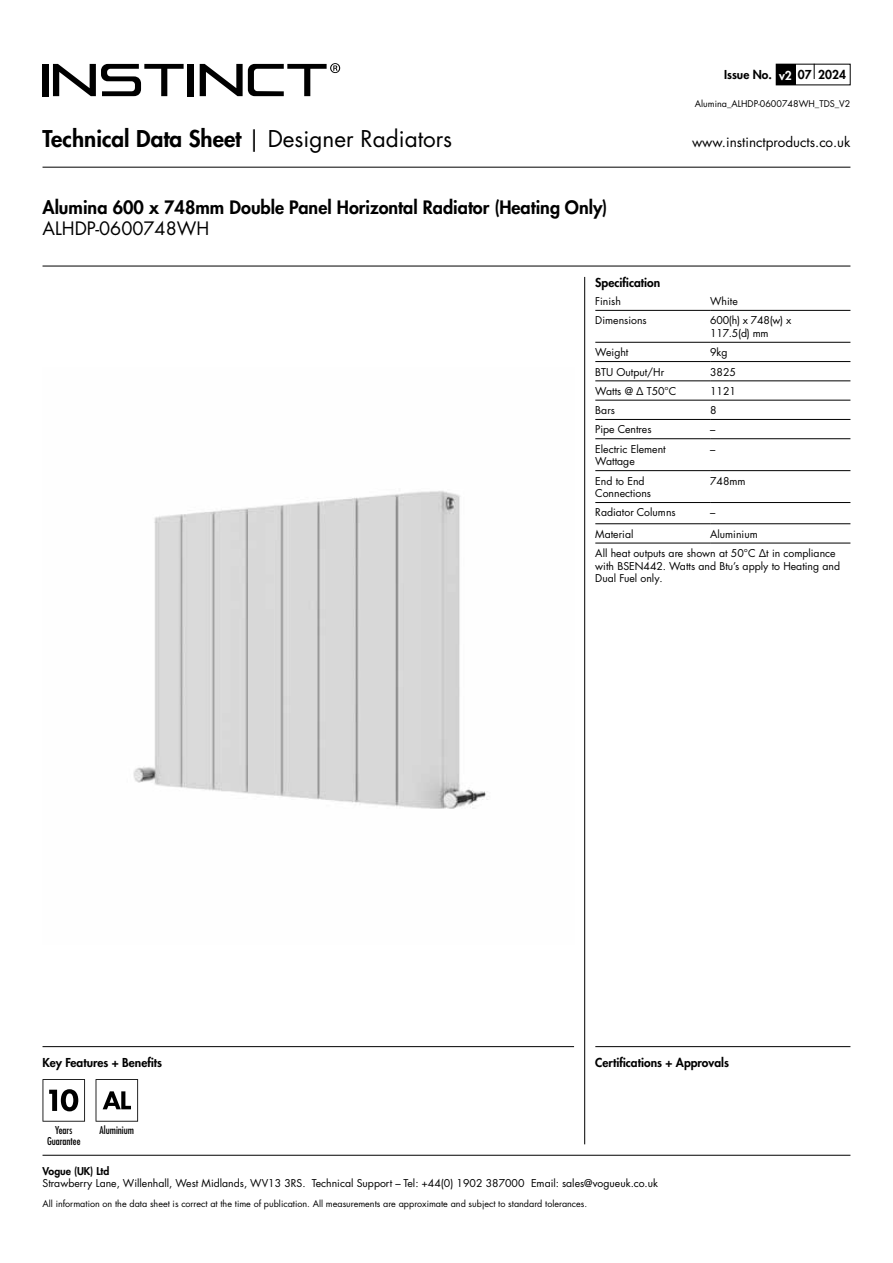
<style>
.page{position:relative;width:893px;height:1263px;background:#fff}
.page>*{position:absolute;margin:0;border:0;box-sizing:border-box;transform-origin:0 0}
.t1{font:800 22.5px "Futura LT Pro";color:#000}
.t2{font:800 18px "Futura LT Pro";color:#000}
.t3{font:18px "Futura LT Pro";color:#000}
.t4{font:13.5px "Futura LT Pro";color:#000}
.t5{font:800 12px "Futura LT Pro";color:#000}
.t6{font:10.5px/12.6px "Futura LT Pro";color:#000}
.t7{font:10.5px/12.6px "Futura LT Pro";letter-spacing:-.02em;color:#000}
.t8{font:500 condensed 10.5px "Futura LT Pro";color:#000}
.t9{font:800 10.5px "Futura LT Pro";color:#000}
.t10{font:9px "Futura LT Pro";color:#000}
.s1{color:#fff}
.s2{font-weight:400}
</style>
<div class="page">
<div style="left:43px;top:64px;width:6px;height:32px;background:#000"></div>
<div style="left:188px;top:64px;width:6px;height:32px;background:#000"></div>
<svg style="left:200px;top:63px;width:140px;height:33px"></svg>
<svg style="left:53px;top:64px;width:131px;height:32px"></svg>
<hr style="left:43px;top:1155px;width:807px;height:1px;background:#000">
<hr style="left:43px;top:1046px;width:531px;height:1px;background:#000">
<hr style="left:595px;top:1046px;width:255px;height:1px;background:#000">
<hr style="left:43px;top:167px;width:807px;height:1px;background:#000">
<hr style="left:43px;top:266px;width:807px;height:1px;background:#000">
<hr style="left:584px;top:277px;width:1px;height:867px;background:#000">
<hr style="left:595px;top:310px;width:115px;height:1px;background:#000">
<hr style="left:710px;top:310px;width:140px;height:1px;background:#000">
<hr style="left:595px;top:342px;width:115px;height:1px;background:#000">
<hr style="left:710px;top:342px;width:140px;height:1px;background:#000">
<hr style="left:595px;top:361px;width:115px;height:1px;background:#000">
<hr style="left:710px;top:361px;width:140px;height:1px;background:#000">
<hr style="left:595px;top:381px;width:115px;height:1px;background:#000">
<hr style="left:710px;top:381px;width:140px;height:1px;background:#000">
<hr style="left:595px;top:400px;width:115px;height:1px;background:#000">
<hr style="left:710px;top:400px;width:140px;height:1px;background:#000">
<hr style="left:595px;top:419px;width:115px;height:1px;background:#000">
<hr style="left:710px;top:419px;width:140px;height:1px;background:#000">
<hr style="left:595px;top:438px;width:115px;height:1px;background:#000">
<hr style="left:710px;top:438px;width:140px;height:1px;background:#000">
<hr style="left:595px;top:470px;width:115px;height:1px;background:#000">
<hr style="left:710px;top:470px;width:140px;height:1px;background:#000">
<hr style="left:595px;top:502px;width:115px;height:1px;background:#000">
<hr style="left:710px;top:502px;width:140px;height:1px;background:#000">
<hr style="left:595px;top:523px;width:115px;height:1px;background:#000">
<hr style="left:710px;top:523px;width:140px;height:1px;background:#000">
<hr style="left:595px;top:543px;width:115px;height:1px;background:#000">
<hr style="left:710px;top:543px;width:140px;height:1px;background:#000">
<svg style="left:96px;top:1079px;width:42px;height:42px"></svg>
<img style="left:133px;top:491px;width:355px;height:318px">
<svg style="left:43px;top:1079px;width:42px;height:42px"></svg>
<div style="left:776px;top:64px;width:19px;height:21px;background:#000"></div>
<svg style="left:814px;top:64px;width:1px;height:15px"></svg>
<p class="t5" style="left:724px;top:66px;width:123px">Issue No. <span class="s1">v2</span> 07 2024</p>
<p class="t10" style="left:695px;top:98px;width:157px">Alumina_ALHDP-0600748WH_TDS_V2</p>
<h1 class="t1" style="left:43px;top:122px;width:411px">Technical Data Sheet <span class="s2">| Designer Radiators</span></h1>
<p class="t4" style="left:692px;top:132px;width:160px">www.instinctproducts.co.uk</p>
<h2 class="t2" style="left:43px;top:193px;width:566px">Alumina 600 x 748mm Double Panel Horizontal Radiator (Heating Only)</h2>
<h2 class="t3" style="left:43px;top:216px;width:168px">ALHDP-0600748WH</h2>
<p class="t5" style="left:595px;top:273px;width:66px">Specification</p>
<p class="t6" style="left:595px;top:295px;width:27px">Finish</p>
<p class="t6" style="left:710px;top:295px;width:29px">White</p>
<p class="t6" style="left:595px;top:314px;width:53px">Dimensions</p>
<p class="t7" style="left:710px;top:314px;width:83px">600(h) x 748(w) x<br>117.5(d) mm</p>
<p class="t6" style="left:595px;top:346px;width:35px">Weight</p>
<p class="t6" style="left:710px;top:346px;width:19px">9kg</p>
<p class="t6" style="left:595px;top:365px;width:70px">BTU Output/Hr</p>
<p class="t6" style="left:710px;top:365px;width:27px">3825</p>
<p class="t6" style="left:595px;top:384px;width:83px">Watts @ Δ T50°C</p>
<p class="t6" style="left:710px;top:384px;width:27px">1121</p>
<p class="t6" style="left:595px;top:404px;width:21px">Bars</p>
<p class="t6" style="left:710px;top:404px;width:8px">8</p>
<p class="t6" style="left:595px;top:423px;width:58px">Pipe Centres</p>
<p class="t6" style="left:710px;top:423px;width:7px">–</p>
<p class="t6" style="left:595px;top:442px;width:72px">Electric Element<br>Wattage</p>
<p class="t6" style="left:710px;top:442px;width:7px">–</p>
<p class="t6" style="left:595px;top:474px;width:57px">End to End<br>Connections</p>
<p class="t6" style="left:710px;top:474px;width:37px">748mm</p>
<p class="t6" style="left:595px;top:506px;width:82px">Radiator Columns</p>
<p class="t6" style="left:710px;top:506px;width:7px">–</p>
<p class="t6" style="left:595px;top:527px;width:40px">Material</p>
<p class="t6" style="left:595px;top:524px;width:242px;line-height:19.4px;text-indent:115px">Aluminium<br>All heat outputs are shown at 50°C Δt in compliance</p>
<p class="t6" style="left:595px;top:559px;width:246px">with BSEN442. Watts and Btu’s apply to Heating and<br>Dual Fuel only.</p>
<p class="t5" style="left:43px;top:1053px;width:121px">Key Features + Benefits</p>
<p class="t5" style="left:595px;top:1053px;width:135px">Certifications + Approvals</p>
<p class="t8" style="left:55px;top:1123px;width:19px">Years</p>
<p class="t8" style="left:100px;top:1123px;width:36px">Aluminium</p>
<p class="t8" style="left:47px;top:1134px;width:35px">Guarantee</p>
<p class="t9" style="left:43px;top:1163px;width:68px">Vogue (UK) Ltd</p>
<p class="t6" style="left:43px;top:1177px;width:617px">Strawberry Lane, Willenhall, West Midlands, WV13 3RS. Technical Support – Tel: +44(0) 1902 387000 Email: sales@vogueuk.co.uk</p>
<p class="t10" style="left:43px;top:1197px;width:546px">All information on the data sheet is correct at the time of publication. All measurements are approximate and subject to standard tolerances.</p>
</div>
